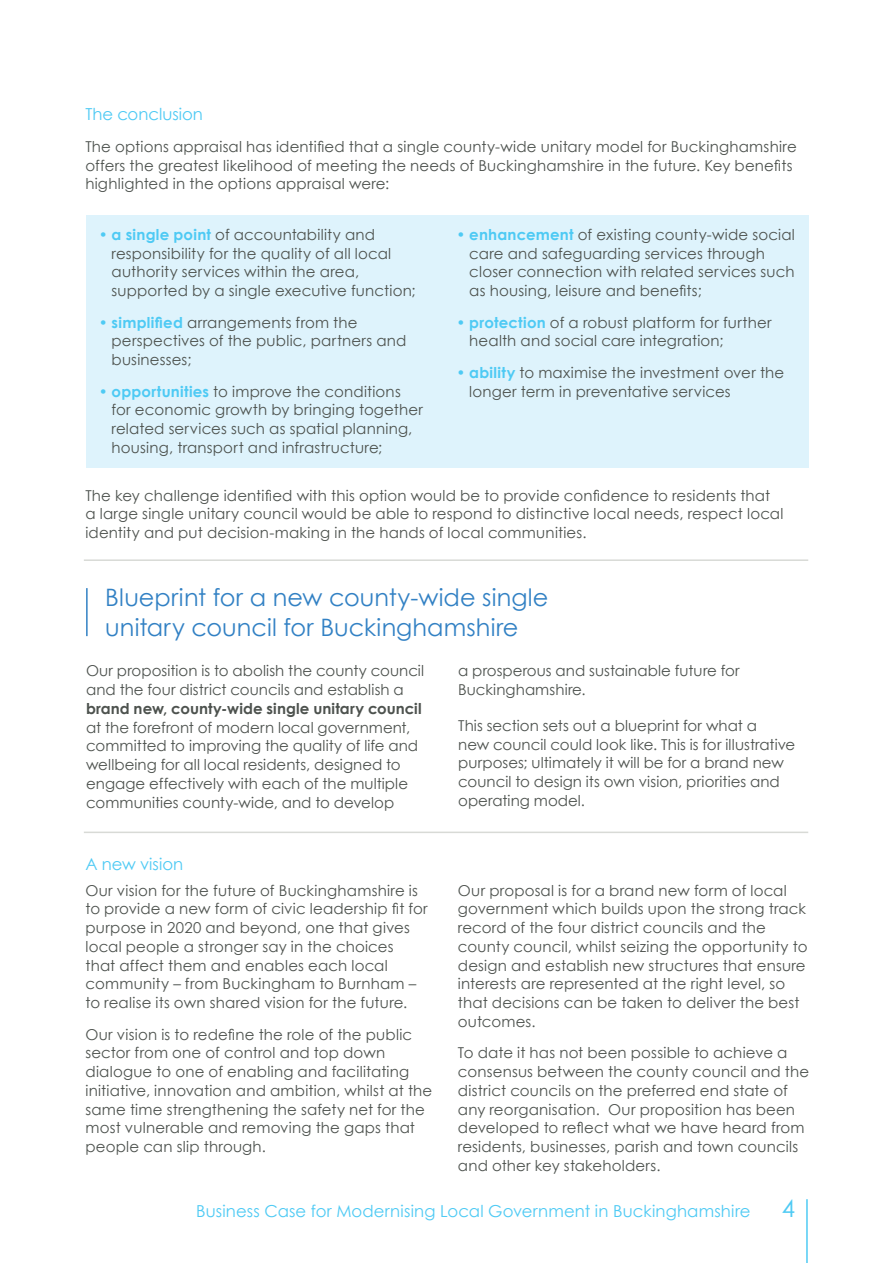
<style>
.page{position:relative;width:893px;height:1263px;background:#fff}
.page>*{position:absolute;margin:0;border:0;box-sizing:border-box;transform-origin:0 0}
.A_HEAD{font:24px "Century Gothic";letter-spacing:.005em;color:#3281c4}
.t1{font:24px "Century Gothic";color:#4ecaf4}
.B_HEAD{font:16.5px "Century Gothic";letter-spacing:.005em;color:#4ecaf4}
.PARA_TEXT{font:15px/18.8px "Century Gothic";letter-spacing:.01em;color:#4d524e}
.B_HEAD-2{font:15px/18.8px "Century Gothic";letter-spacing:.01em;color:#4d524e}
.s1{font-weight:700;color:#4ecaf4}
.s2{font-weight:700}
</style>
<div class="page">
<hr style="left:806px;top:1199px;width:2px;height:64px;background:#4ecaf4">
<div style="left:86px;top:216px;width:723px;height:252px;background:#def3fc"></div>
<hr style="left:84px;top:559px;width:724px;height:2px;background:#d8dad6">
<hr style="left:86px;top:588px;width:2px;height:48px;background:#3281c4">
<hr style="left:84px;top:832px;width:724px;height:1px;background:#d8dad6">
<p class="B_HEAD" style="left:85px;top:103px;width:119px">The conclusion</p>
<p class="B_HEAD-2" style="left:85px;top:137px;width:713px">The options appraisal has identified that a single county-wide unitary model for Buckinghamshire offers the greatest likelihood of meeting the needs of Buckinghamshire in the future. Key benefits highlighted in the options appraisal were:</p>
<p class="PARA_TEXT" style="left:112px;top:225px;width:306px;text-indent:-13px"><span class="s1">• a single point</span> of accountability and responsibility for the quality of all local authority services within the area, supported by a single executive function;</p>
<p class="PARA_TEXT" style="left:112px;top:312px;width:296px;text-indent:-13px"><span class="s1">• simplified</span> arrangements from the perspectives of the public, partners and businesses;</p>
<p class="PARA_TEXT" style="left:112px;top:381px;width:313px;text-indent:-13px"><span class="s1">• opportunities</span> to improve the conditions for economic growth by bringing together related services such as spatial planning, housing, transport and infrastructure;</p>
<p class="PARA_TEXT" style="left:469px;top:225px;width:327px;text-indent:-13px"><span class="s1">• enhancement</span> of existing county-wide social care and safeguarding services through closer connection with related services such as housing, leisure and benefits;</p>
<p class="PARA_TEXT" style="left:469px;top:312px;width:304px;text-indent:-13px"><span class="s1">• protection</span> of a robust platform for further health and social care integration;</p>
<p class="PARA_TEXT" style="left:469px;top:363px;width:316px;text-indent:-13px"><span class="s1">• ability</span> to maximise the investment over the longer term in preventative services</p>
<p class="PARA_TEXT" style="left:85px;top:485px;width:700px">The key challenge identified with this option would be to provide confidence to residents that a large single unitary council would be able to respond to distinctive local needs, respect local identity and put decision-making in the hands of local communities.</p>
<p class="A_HEAD" style="left:105px;top:581px;width:445px">Blueprint for a new county-wide single</p>
<p class="A_HEAD" style="left:105px;top:611px;width:415px">unitary council for Buckinghamshire</p>
<p class="PARA_TEXT" style="left:86px;top:661px;width:340px">Our proposition is to abolish the county council and the four district councils and establish a <span class="s2">brand new, county-wide single unitary council </span>at the forefront of modern local government, committed to improving the quality of life and wellbeing for all local residents, designed to engage effectively with each of the multiple communities county-wide, and to develop</p>
<p class="PARA_TEXT" style="left:458px;top:661px;width:283px">a prosperous and sustainable future for<br>Buckinghamshire.</p>
<p class="PARA_TEXT" style="left:458px;top:716px;width:339px">This section sets out a blueprint for what a<br>new council could look like. This is for illustrative purposes; ultimately it will be for a brand new council to design its own vision, priorities and operating model.</p>
<p class="B_HEAD" style="left:85px;top:852px;width:99px">A new vision</p>
<p class="B_HEAD-2" style="left:85px;top:880px;width:344px">Our vision for the future of Buckinghamshire is to provide a new form of civic leadership fit for purpose in 2020 and beyond, one that gives local people a stronger say in the choices<br>that affect them and enables each local community – from Buckingham to Burnham – to realise its own shared vision for the future.</p>
<p class="B_HEAD-2" style="left:85px;top:1024px;width:348px">Our vision is to redefine the role of the public sector from one of control and top down dialogue to one of enabling and facilitating initiative, innovation and ambition, whilst at the same time strengthening the safety net for the most vulnerable and removing the gaps that people can slip through.</p>
<p class="B_HEAD-2" style="left:458px;top:880px;width:351px">Our proposal is for a brand new form of local government which builds upon the strong track record of the four district councils and the county council, whilst seizing the opportunity to design and establish new structures that ensure interests are represented at the right level, so that decisions can be taken to deliver the best outcomes.</p>
<p class="B_HEAD-2" style="left:458px;top:1043px;width:353px">To date it has not been possible to achieve a consensus between the county council and the district councils on the preferred end state of any reorganisation. Our proposition has been developed to reflect what we have heard from residents, businesses, parish and town councils and other key stakeholders.</p>
<p class="B_HEAD" style="left:196px;top:1199px;width:556px">Business Case for Modernising Local Government in Buckinghamshire</p>
<h1 class="t1" style="left:782px;top:1192px;width:15px">4</h1>
</div>
